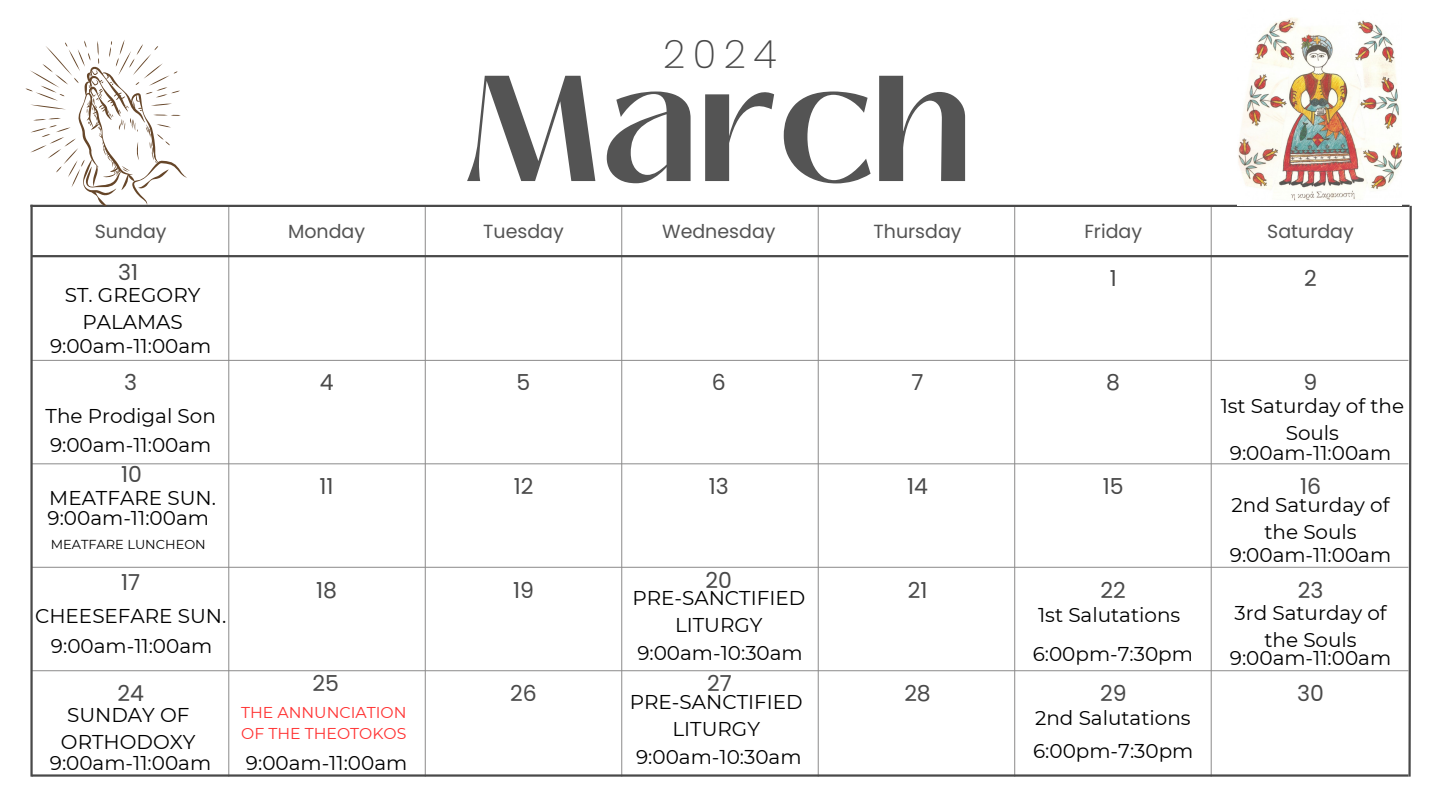
<style>
.page{position:relative;width:1440px;height:810px;background:#fff}
.page>*{position:absolute;margin:0;border:0;box-sizing:border-box;transform-origin:0 0}
.t1{font:700 150px "Black Mango";color:#545454}
.t2{font:200 39px "Poppins";color:#494949}
.t3{font:22px "Poppins";color:#494949}
.t4{font:20px/27.2px "Montserrat";color:#000;text-align:center}
.t5{font:19px "Poppins";color:#545454}
.t6{font:15.7px/21.8px "Montserrat";color:#ff3131}
.t7{font:13px "Montserrat";color:#000}
</style>
<div class="page">
<hr style="left:32px;top:360px;width:1376px;height:1px;background:#8b8a8a">
<hr style="left:32px;top:463px;width:1376px;height:1px;background:#8b8a8a">
<hr style="left:32px;top:567px;width:1376px;height:1px;background:#8b8a8a">
<hr style="left:32px;top:670px;width:1376px;height:1px;background:#8b8a8a">
<hr style="left:228px;top:207px;width:1px;height:570px;background:#8b8a8a">
<hr style="left:425px;top:207px;width:1px;height:570px;background:#8b8a8a">
<hr style="left:621px;top:207px;width:1px;height:570px;background:#8b8a8a">
<hr style="left:818px;top:207px;width:1px;height:570px;background:#8b8a8a">
<hr style="left:1014px;top:207px;width:1px;height:570px;background:#8b8a8a">
<hr style="left:1211px;top:207px;width:1px;height:570px;background:#8b8a8a">
<hr style="left:30px;top:205px;width:3px;height:572px;background:#494949">
<svg style="left:1407px;top:204px;width:5px;height:573px"></svg>
<hr style="left:32px;top:255px;width:1376px;height:2px;background:#494949">
<hr style="left:32px;top:774px;width:1376px;height:3px;background:#494949">
<hr style="left:30px;top:205px;width:1380px;height:2px;background:#494949">
<svg style="left:25px;top:40px;width:162px;height:166px"></svg>
<img style="left:1237px;top:17px;width:164px;height:189px">
<p class="t2" style="left:663px;top:27px;width:115px">2024</p>
<p class="t1" style="left:465px;top:16px;width:510px">March</p>
<p class="t5" style="left:95px;top:218px;width:73px">Sunday</p>
<h3 class="t5" style="left:288px;top:218px;width:79px">Monday</h3>
<h4 class="t5" style="left:483px;top:218px;width:82px">Tuesday</h4>
<p class="t5" style="left:662px;top:218px;width:115px">Wednesday</p>
<h4 class="t5" style="left:874px;top:218px;width:89px">Thursday</h4>
<h4 class="t5" style="left:1084px;top:218px;width:59px">Friday</h4>
<p class="t5" style="left:1267px;top:218px;width:88px">Saturday</p>
<p class="t3" style="left:118px;top:257px;width:21px">31</p>
<p class="t3" style="left:1304px;top:263px;width:14px">2</p>
<p class="t3" style="left:1110px;top:263px;width:9px">1</p>
<p class="t4" style="left:65px;top:282px;width:137px">ST. GREGORY<br>PALAMAS</p>
<h3 class="t4" style="left:50px;top:332px;width:163px">9:00am-11:00am</h3>
<p class="t3" style="left:124px;top:367px;width:14px">3</p>
<h1 class="t3" style="left:320px;top:367px;width:15px">4</h1>
<h4 class="t3" style="left:517px;top:367px;width:15px">5</h4>
<h4 class="t3" style="left:712px;top:367px;width:15px">6</h4>
<p class="t4" style="left:46px;top:402px;width:172px">The Prodigal Son</p>
<p class="t4" style="left:50px;top:431px;width:163px">9:00am-11:00am</p>
<h3 class="t3" style="left:912px;top:367px;width:14px">7</h3>
<h4 class="t3" style="left:1106px;top:367px;width:15px">8</h4>
<p class="t3" style="left:1304px;top:367px;width:15px">9</p>
<h4 class="t4" style="left:1221px;top:392px;width:185px">1st Saturday of the<br>Souls</h4>
<h4 class="t4" style="left:1230px;top:439px;width:163px">9:00am-11:00am</h4>
<h4 class="t3" style="left:121px;top:459px;width:22px">10</h4>
<h4 class="t4" style="left:49px;top:484px;width:168px">MEATFARE SUN.</h4>
<p class="t7" style="left:51px;top:536px;width:157px">MEATFARE LUNCHEON</p>
<p class="t4" style="left:48px;top:505px;width:163px">9:00am-11:00am</p>
<h4 class="t3" style="left:320px;top:471px;width:16px">11</h4>
<h4 class="t3" style="left:514px;top:471px;width:21px">12</h4>
<h4 class="t3" style="left:121px;top:567px;width:21px">17</h4>
<h4 class="t3" style="left:316px;top:575px;width:22px">18</h4>
<p class="t3" style="left:513px;top:575px;width:22px">19</p>
<p class="t4" style="left:35px;top:603px;width:193px">CHEESEFARE SUN.</p>
<p class="t4" style="left:51px;top:632px;width:163px">9:00am-11:00am</p>
<p class="t3" style="left:709px;top:471px;width:21px">13</p>
<p class="t3" style="left:907px;top:471px;width:22px">14</p>
<p class="t3" style="left:1103px;top:471px;width:22px">15</p>
<p class="t3" style="left:1300px;top:471px;width:23px">16</p>
<h4 class="t4" style="left:1232px;top:491px;width:159px">2nd Saturday of the Souls</h4>
<p class="t3" style="left:706px;top:564px;width:28px">20</p>
<p class="t4" style="left:632px;top:584px;width:174px">PRE-SANCTIFIED<br>LITURGY</p>
<h3 class="t4" style="left:637px;top:640px;width:167px">9:00am-10:30am</h3>
<h4 class="t4" style="left:1230px;top:541px;width:163px">9:00am-11:00am</h4>
<p class="t3" style="left:908px;top:575px;width:21px">21</p>
<h4 class="t3" style="left:1101px;top:575px;width:27px">22</h4>
<h4 class="t3" style="left:1298px;top:575px;width:27px">23</h4>
<h4 class="t4" style="left:1038px;top:601px;width:144px">1st Salutations</h4>
<h4 class="t4" style="left:1033px;top:640px;width:162px">6:00pm-7:30pm</h4>
<h4 class="t4" style="left:1234px;top:599px;width:154px">3rd Saturday of the Souls</h4>
<h3 class="t4" style="left:1230px;top:644px;width:163px">9:00am-11:00am</h3>
<p class="t3" style="left:313px;top:668px;width:28px">25</p>
<h4 class="t3" style="left:707px;top:668px;width:26px">27</h4>
<h4 class="t3" style="left:510px;top:678px;width:28px">26</h4>
<p class="t3" style="left:118px;top:678px;width:28px">24</p>
<p class="t3" style="left:904px;top:678px;width:28px">28</p>
<h3 class="t4" style="left:630px;top:688px;width:174px">PRE-SANCTIFIED<br>LITURGY</h3>
<p class="t6" style="left:241px;top:701px;width:167px">THE ANNUNCIATION<br>OF THE THEOTOKOS</p>
<p class="t4" style="left:61px;top:701px;width:136px">SUNDAY OF<br>ORTHODOXY</p>
<h5 class="t4" style="left:636px;top:744px;width:167px">9:00am-10:30am</h5>
<p class="t4" style="left:50px;top:749px;width:163px">9:00am-11:00am</p>
<p class="t4" style="left:246px;top:749px;width:163px">9:00am-11:00am</p>
<p class="t3" style="left:1100px;top:678px;width:28px">29</p>
<p class="t3" style="left:1297px;top:678px;width:28px">30</p>
<h4 class="t4" style="left:1035px;top:705px;width:157px">2nd Salutations</h4>
<h4 class="t4" style="left:1033px;top:737px;width:162px">6:00pm-7:30pm</h4>
</div>
